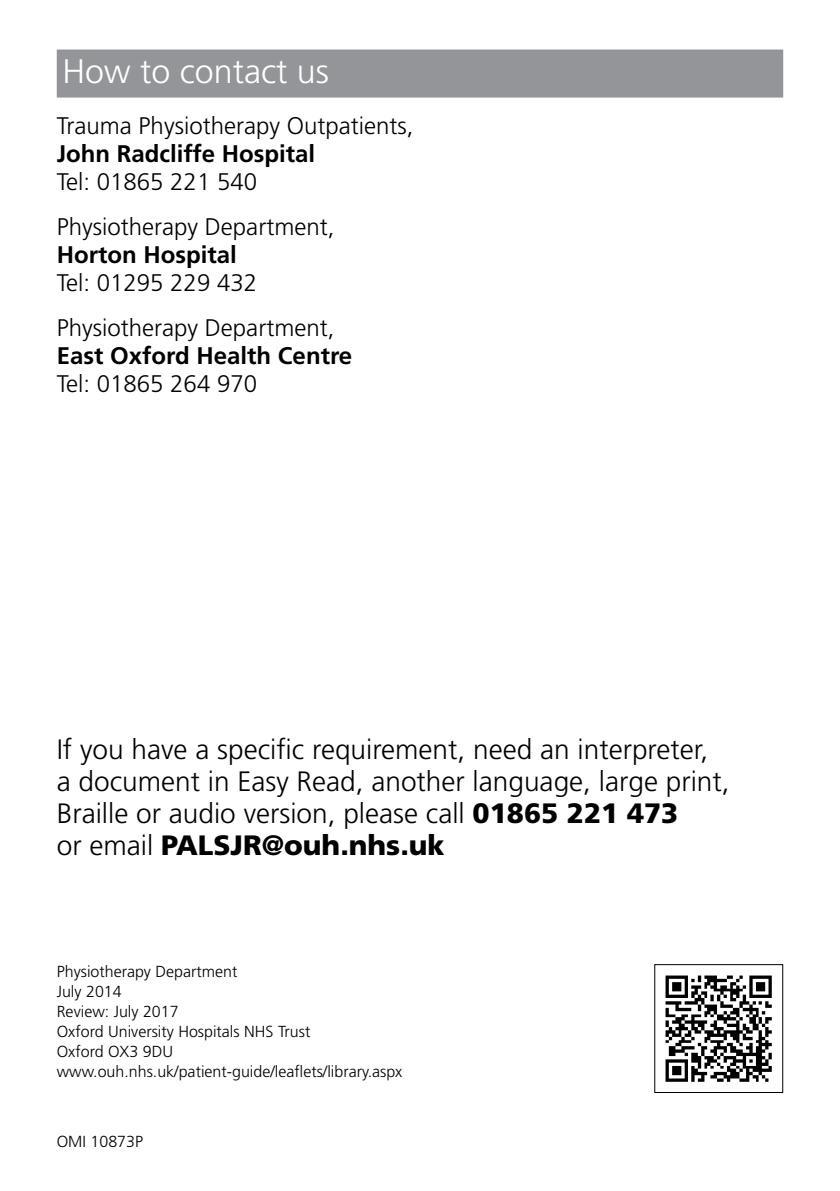
<style>
.page{position:relative;width:840px;height:1191px;background:#fff}
.page>*{position:absolute;margin:0;border:0;box-sizing:border-box;transform-origin:0 0}
.t1{font:300 34px "Frutiger";color:#fff}
.t2{font:300 28px/32px "Frutiger";color:#000}
.t3{font:300 24px/45px "Frutiger";color:#000}
.t4{font:700 24px "Frutiger";color:#000}
.t5{font:300 16px/20px "Frutiger";color:#000}
.s1{font-weight:900}
</style>
<div class="page">
<div style="left:57px;top:50px;width:725px;height:48px;background:#939598"></div>
<img style="left:665px;top:975px;width:107px;height:107px">
<div style="left:654px;top:964px;width:128px;height:129px;border:1px solid #000"></div>
<p class="t1" style="left:62px;top:52px;width:268px">How to contact us</p>
<p class="t3" style="left:57px;top:103px;width:358px">Trauma Physiotherapy Outpatients,</p>
<p class="t4" style="left:57px;top:140px;width:260px">John Radcliffe Hospital</p>
<p class="t3" style="left:57px;top:159px;width:279px">Tel: 01865 221 540<br>Physiotherapy Department,</p>
<p class="t4" style="left:57px;top:241px;width:181px">Horton Hospital</p>
<p class="t3" style="left:57px;top:260px;width:279px">Tel: 01295 229 432<br>Physiotherapy Department,</p>
<p class="t4" style="left:57px;top:342px;width:297px">East Oxford Health Centre</p>
<p class="t3" style="left:57px;top:361px;width:202px">Tel: 01865 264 970</p>
<p class="t2" style="left:57px;top:733px;width:674px">If you have a specific requirement, need an interpreter,<br>a document in Easy Read, another language, large print, Braille or audio version, please call <span class="s1">01865 221 473<br></span>or email <span class="s1">PALSJR@ouh.nhs.uk</span></p>
<p class="t5" style="left:57px;top:961px;width:347px">Physiotherapy Department<br>July 2014<br>Review: July 2017<br>Oxford University Hospitals NHS Trust<br>Oxford OX3 9DU www.ouh.nhs.uk/patient-guide/leaflets/library.aspx</p>
<p class="t5" style="left:57px;top:1131px;width:88px">OMI 10873P</p>
</div>
